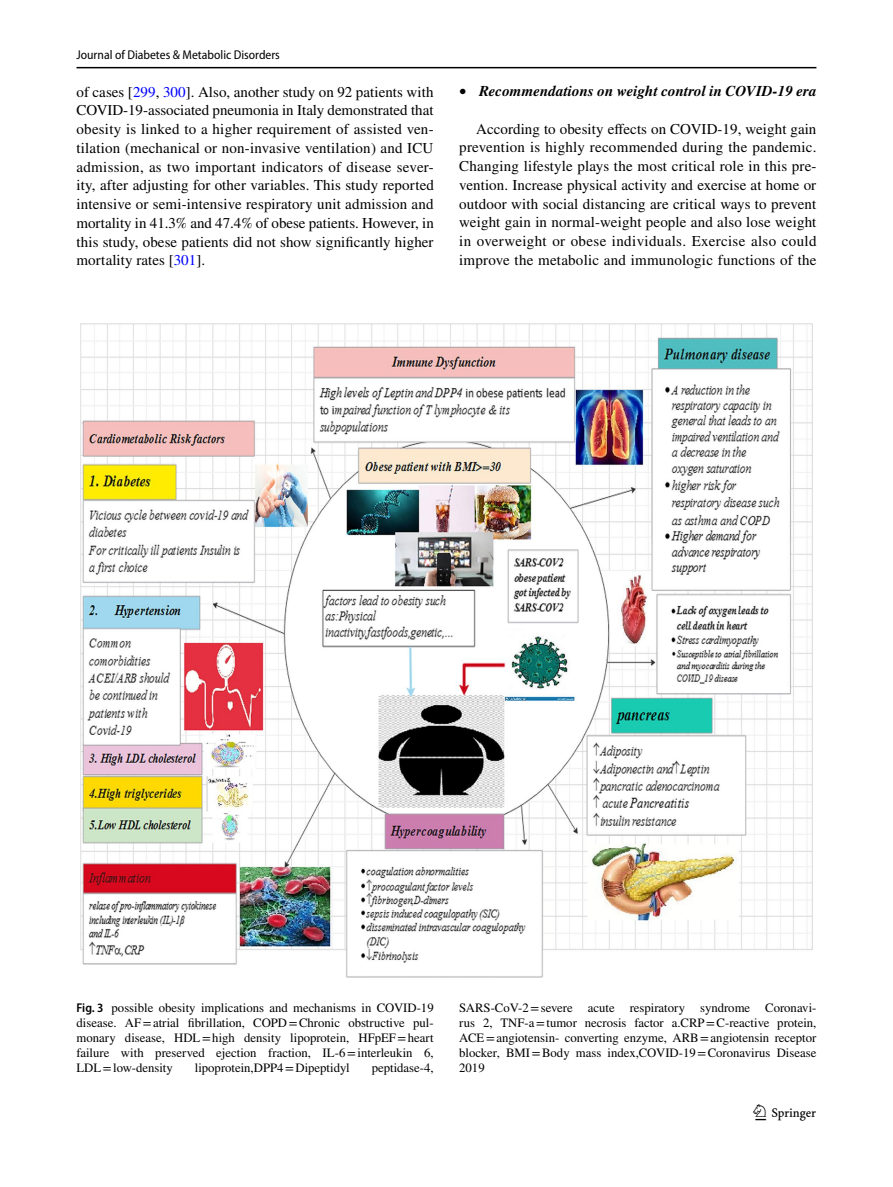
<style>
.page{position:relative;width:893px;height:1187px;background:#fff}
.page>*{position:absolute;margin:0;border:0;box-sizing:border-box;transform-origin:0 0}
.t1{font:22.5px "Springnew Regular 3";color:#000}
.t2{font:15px/18.8px "STIX";letter-spacing:.005em;color:#000;text-align:justify}
.t3{font:italic 700 15px "STIX";letter-spacing:.005em;color:#000}
.t4{font:12.75px/15px "STIX";color:#000;text-align:justify}
.t5{font:semi-condensed 12.75px "Myriad Pro";color:#000}
.s1{color:#00f}
.s2{font-weight:400;font-style:normal;font-size:14.1px}
.s3{font-family:"Myriad Pro";font-weight:600;font-stretch:semi-condensed}
</style>
<div class="page">
<hr style="left:77px;top:67px;width:739px;height:1px;background:#000">
<img style="left:81px;top:324px;width:731px;height:653px">
<p class="t5" style="left:77px;top:48px;width:205px">Journal of Diabetes &amp; Metabolic Disorders</p>
<p class="t2" style="left:77px;top:83px;width:359px">of cases [<span class="s1">299</span>, <span class="s1">300</span>]. Also, another study on 92 patients with COVID-19-associated pneumonia in Italy demonstrated that obesity is linked to a higher requirement of assisted ven&shy;tilation (mechanical or non-invasive ventilation) and ICU admission, as two important indicators of disease sever&shy;ity, after adjusting for other variables. This study reported intensive or semi-intensive respiratory unit admission and mortality in 41.3% and 47.4% of obese patients. However, in this study, obese patients did not show significantly higher mortality rates [<span class="s1">301</span>].</p>
<p class="t3" style="left:459px;top:81px;width:359px"><span class="s2">•</span> Recommendations on weight control in COVID-19 era</p>
<p class="t2" style="left:459px;top:120px;width:359px;text-indent:17px">According to obesity effects on COVID-19, weight gain prevention is highly recommended during the pandemic.<br>Changing lifestyle plays the most critical role in this pre&shy;vention. Increase physical activity and exercise at home or outdoor with social distancing are critical ways to prevent weight gain in normal-weight people and also lose weight in overweight or obese individuals. Exercise also could improve the metabolic and immunologic functions of the</p>
<p class="t4" style="left:77px;top:1001px;width:359px"><span class="s3">Fig. 3</span> possible obesity implications and mechanisms in COVID-19 disease. AF=atrial fibrillation, COPD=Chronic obstructive pul&shy;monary disease, HDL=high density lipoprotein, HFpEF=heart failure with preserved ejection fraction, IL-6=interleukin 6, LDL=low-density</p>
<p class="t4" style="left:195px;top:1061px;width:156px">lipoprotein,DPP4=Dipeptidyl</p>
<p class="t4" style="left:372px;top:1061px;width:63px">peptidase-4,</p>
<p class="t4" style="left:459px;top:1001px;width:359px">SARS-CoV-2=severe acute respiratory syndrome Coronavi&shy;rus 2, TNF-a=tumor necrosis factor a.CRP=C-reactive protein, ACE=angiotensin- converting enzyme, ARB=angiotensin receptor blocker, BMI=Body mass index,COVID-19=Coronavirus Disease 2019</p>
<h1 class="t1" style="left:755px;top:1104px;width:62px">1 3</h1>
</div>
